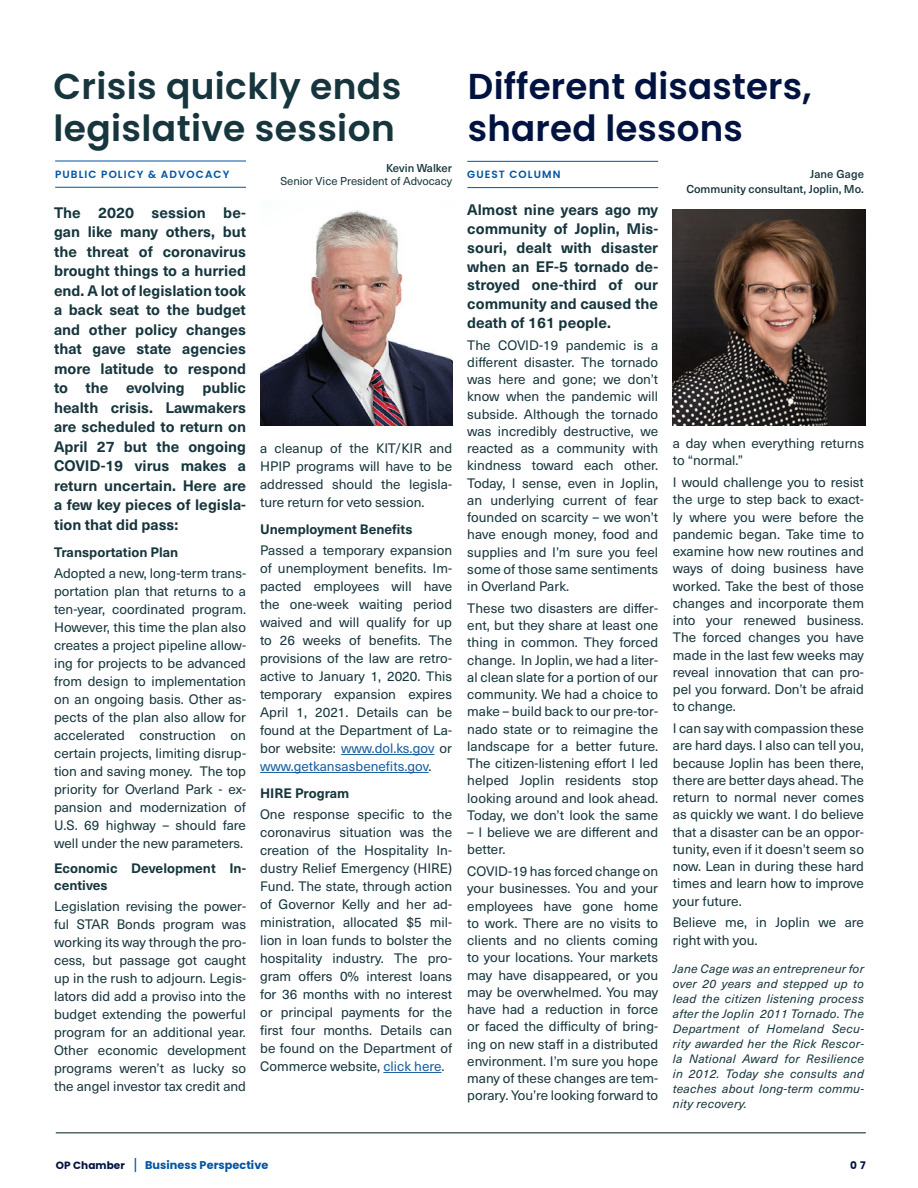
<style>
.page{position:relative;width:918px;height:1188px;background:#fff}
.page>*{position:absolute;margin:0;border:0;box-sizing:border-box;transform-origin:0 0}
.t1{font:600 36px/42px "Poppins";letter-spacing:.01em;color:#16353c}
.Headline{font:600 36px/42px "Poppins";letter-spacing:.005em;color:#001340}
.t2{font:700 15px/19.5px "Neue Haas Unica W1 G";color:#16353c;text-align:justify}
.t3{font:13.5px/17.2px "Neue Haas Unica W1 G";color:#16353c;text-align:justify}
.t4{font:700 13.5px/16.5px "Neue Haas Unica W1 G";color:#16353c}
.t5{font:italic 12px/15px "Neue Haas Unica W1 G";letter-spacing:.02em;color:#16353c;text-align:justify}
.t6{font:500 11.25px "Neue Haas Unica W1 G";color:#16353c}
.t7{font:700 11.25px "Poppins";letter-spacing:.005em;color:#0154a6}
.t8{font:11.25px "Neue Haas Unica W1 G";color:#16353c}
.t9{font:600 10.5px "Poppins";letter-spacing:.1em;color:#0154a6}
.t10{font:700 10.5px "Poppins";color:#001340}
.s1{color:#175d9e}
.s2{font-size:10.5px;color:#001340}
.s3{font-family:"Neue Haas Unica W1 G";font-weight:400;font-size:15px}
</style>
<div class="page">
<hr style="left:56px;top:1132px;width:810px;height:1px;background:#16353c">
<hr style="left:341px;top:754px;width:93px;height:1px;background:#175d9e">
<hr style="left:260px;top:772px;width:169px;height:1px;background:#175d9e">
<hr style="left:383px;top:1072px;width:59px;height:1px;background:#175d9e">
<img style="left:260px;top:210px;width:192px;height:216px">
<hr style="left:55px;top:161px;width:191px;height:1px;background:#0154a6">
<hr style="left:55px;top:187px;width:191px;height:1px;background:#0154a6">
<img style="left:673px;top:210px;width:193px;height:216px">
<hr style="left:467px;top:161px;width:191px;height:1px;background:#0154a6">
<hr style="left:467px;top:187px;width:191px;height:1px;background:#0154a6">
<p class="t1" style="left:53px;top:66px;width:349px">Crisis quickly ends legislative session</p>
<p class="Headline" style="left:468px;top:66px;width:345px">Different disasters, shared lessons</p>
<p class="t9" style="left:55px;top:168px;width:176px">PUBLIC POLICY &amp; ADVOCACY</p>
<p class="t6" style="left:386px;top:159px;width:67px">Kevin Walker</p>
<p class="t8" style="left:280px;top:173px;width:173px">Senior Vice President of Advocacy</p>
<p class="t9" style="left:467px;top:168px;width:95px">GUEST COLUMN</p>
<p class="t6" style="left:810px;top:165px;width:55px">Jane Gage</p>
<p class="t6" style="left:686px;top:180px;width:179px">Community consultant, Joplin, Mo.</p>
<p class="t2" style="left:54px;top:202px;width:194px">The 2020 session be&shy;gan like many others, but the threat of coronavirus brought things to a hurried end. A lot of legislation took a back seat to the budget and other policy changes that gave state agencies more latitude to respond to the evolving public health crisis. Lawmakers are scheduled to return on April 27 but the ongoing COVID-19 virus makes a return uncertain. Here are a few key pieces of legisla&shy;tion that did pass:</p>
<p class="t4" style="left:54px;top:543px;width:126px">Transportation Plan</p>
<p class="t3" style="left:54px;top:563px;width:194px;line-height:18px">Adopted a new, long-term trans&shy;portation plan that returns to a ten-year, coordinated program.<br>However, this time the plan also creates a project pipeline allow&shy;ing for projects to be advanced from design to implementation on an ongoing basis. Other as&shy;pects of the plan also allow for accelerated construction on certain projects, limiting disrup&shy;tion and saving money. The top priority for Overland Park - ex&shy;pansion and modernization of U.S. 69 highway – should fare well under the new parameters.</p>
<p class="t4" style="left:54px;top:859px;width:194px">Economic Development In&shy;centives</p>
<p class="t3" style="left:54px;top:896px;width:194px;line-height:18px">Legislation revising the power&shy;ful STAR Bonds program was working its way through the pro&shy;cess, but passage got caught up in the rush to adjourn. Legis&shy;lators did add a proviso into the budget extending the powerful program for an additional year.<br>Other economic development programs weren’t as lucky so the angel investor tax credit and</p>
<p class="t3" style="left:260px;top:439px;width:194px;line-height:18px">a cleanup of the KIT/KIR and HPIP programs will have to be addressed should the legisla&shy;ture return for veto session.</p>
<p class="t4" style="left:260px;top:520px;width:154px">Unemployment Benefits</p>
<p class="t3" style="left:260px;top:541px;width:194px;line-height:18px">Passed a temporary expansion of unemployment benefits. Im&shy;pacted employees will have the one-week waiting period waived and will qualify for up to 26 weeks of benefits. The provisions of the law are retro&shy;active to January 1, 2020. This temporary expansion expires April 1, 2021. Details can be found at the Department of La&shy;bor website: <span class="s1">www.dol.ks.gov</span> or <span class="s1">www.getkansasbenefits.gov</span>.</p>
<p class="t4" style="left:260px;top:784px;width:91px">HIRE Program</p>
<p class="t3" style="left:260px;top:805px;width:194px;line-height:18px">One response specific to the coronavirus situation was the creation of the Hospitality In&shy;dustry Relief Emergency (HIRE)<br>Fund. The state, through action of Governor Kelly and her ad&shy;ministration, allocated $5 mil&shy;lion in loan funds to bolster the hospitality industry. The pro&shy;gram offers 0% interest loans for 36 months with no interest or principal payments for the first four months. Details can be found on the Department of Commerce website, <span class="s1">click here</span>.</p>
<p class="t2" style="left:467px;top:200px;width:192px;line-height:18.8px">Almost nine years ago my community of Joplin, Mis&shy;souri, dealt with disaster when an EF-5 tornado de&shy;stroyed one-third of our community and caused the death of 161 people.</p>
<p class="t3" style="left:467px;top:335px;width:192px">The COVID-19 pandemic is a different disaster. The tornado was here and gone; we don’t know when the pandemic will subside. Although the tornado was incredibly destructive, we reacted as a community with kindness toward each other.<br>Today, I sense, even in Joplin, an underlying current of fear founded on scarcity – we won’t have enough money, food and supplies and I’m sure you feel some of those same sentiments in Overland Park.</p>
<p class="t3" style="left:467px;top:599px;width:192px">These two disasters are differ&shy;ent, but they share at least one thing in common. They forced change. In Joplin, we had a liter&shy;al clean slate for a portion of our community. We had a choice to make – build back to our pre-tor&shy;nado state or to reimagine the landscape for a better future.<br>The citizen-listening effort I led helped Joplin residents stop looking around and look ahead.<br>Today, we don’t look the same</p>
<p class="t3" style="left:467px;top:823px;width:192px">– I believe we are different and better.</p>
<p class="t3" style="left:467px;top:862px;width:192px">COVID-19 has forced change on your businesses. You and your employees have gone home to work. There are no visits to clients and no clients coming to your locations. Your markets may have disappeared, or you may be overwhelmed. You may have had a reduction in force or faced the difficulty of bring&shy;ing on new staff in a distributed environment. I’m sure you hope many of these changes are tem&shy;porary. You’re looking forward to</p>
<p class="t3" style="left:673px;top:434px;width:193px">a day when everything returns to “normal.”</p>
<p class="t3" style="left:673px;top:473px;width:193px">I would challenge you to resist the urge to step back to exact&shy;ly where you were before the pandemic began. Take time to examine how new routines and ways of doing business have worked. Take the best of those changes and incorporate them into your renewed business.<br>The forced changes you have made in the last few weeks may reveal innovation that can pro&shy;pel you forward. Don’t be afraid to change.</p>
<p class="t3" style="left:673px;top:719px;width:193px">I can say with compassion these are hard days. I also can tell you, because Joplin has been there, there are better days ahead. The return to normal never comes as quickly we want. I do believe that a disaster can be an oppor&shy;tunity, even if it doesn’t seem so now. Lean in during these hard times and learn how to improve your future.</p>
<p class="t3" style="left:673px;top:913px;width:193px">Believe me, in Joplin we are right with you.</p>
<p class="t5" style="left:673px;top:961px;width:193px">Jane Cage was an entrepreneur for over 20 years and stepped up to lead the citizen listening process after the Joplin 2011 Tornado. The Department of Homeland Secu&shy;rity awarded her the Rick Rescor&shy;la National Award for Resilience in 2012. Today she consults and teaches about long-term commu&shy;nity recovery.</p>
<p class="t7" style="left:56px;top:1159px;width:214px"><span class="s2">OP Chamber</span> <span class="s3">|</span> Business Perspective</p>
<p class="t10" style="left:850px;top:1160px;width:17px">0 7</p>
</div>
